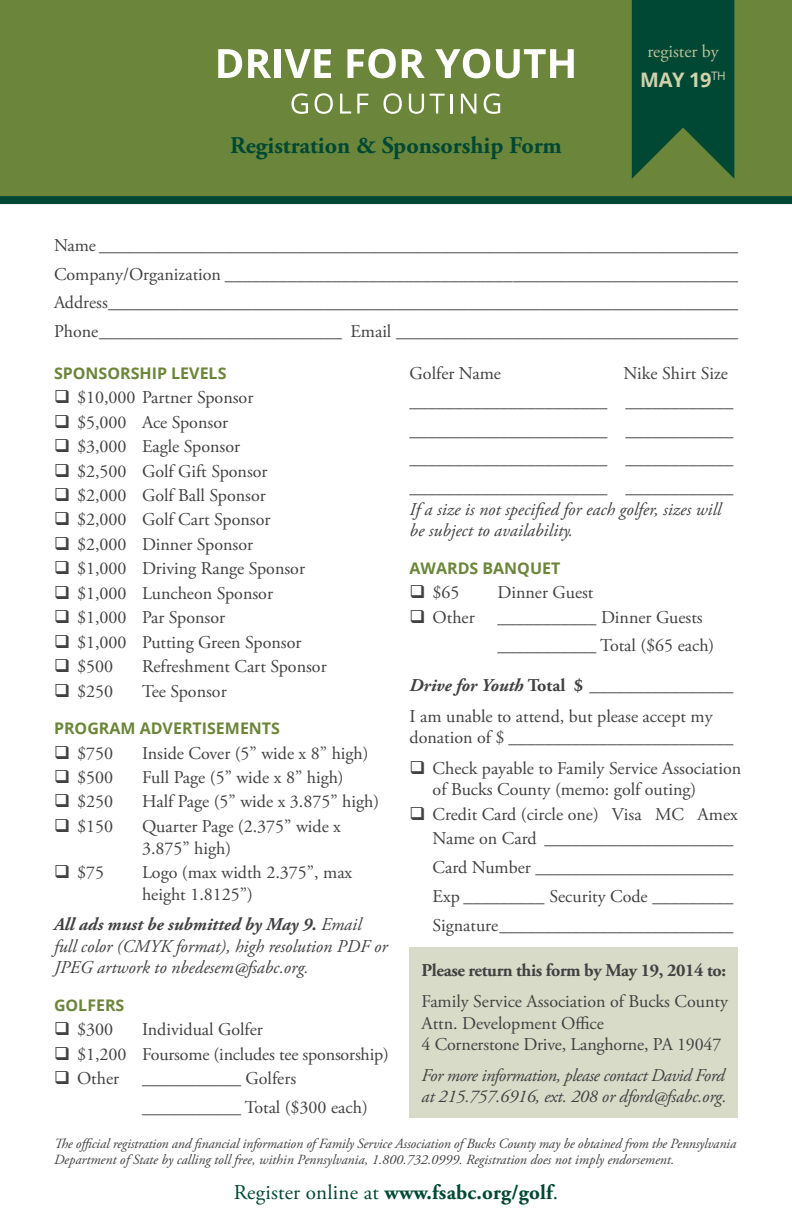
<style>
.page{position:relative;width:792px;height:1224px;background:#fff}
.page>*{position:absolute;margin:0;border:0;box-sizing:border-box;transform-origin:0 0}
.t1{font:700 24px "Adobe Garamond Pro";color:#004833}
.t2{font:700 21px "Adobe Garamond Pro";letter-spacing:.01em;color:#004833}
.t3{font:700 20px "Open Sans";color:#cfd2ab}
.t4{font:18px/28.8px "Adobe Garamond Pro";color:#414042}
.t5{font:italic 18px/21.6px "Adobe Garamond Pro";color:#414042}
.t6{font:italic 18px/21.6px "Adobe Garamond Pro";letter-spacing:-.025em;color:#414042}
.t7{font:700 18px "Adobe Garamond Pro";letter-spacing:-.02em;color:#414042}
.t8{font:18px "Adobe Garamond Pro";color:#bac19d}
.t9{font:700 16px "Open Sans";color:#6b863a}
.t10{font:italic 14px/16.8px "Adobe Garamond Pro";letter-spacing:-.01em;color:#414042}
.s1{font-weight:700}
.s2{font-weight:700;font-style:italic}
.s3{font-weight:400}
</style>
<div class="page">
<div style="left:410px;top:948px;width:328px;height:170px;background:#d8dbc8"></div>
<div style="left:0;top:0;width:792px;height:200px;background:#6b863a"></div>
<svg style="left:218px;top:49px;width:24px;height:29px"></svg>
<svg style="left:248px;top:49px;width:23px;height:29px"></svg>
<div style="left:275px;top:49px;width:6px;height:29px;background:#fff"></div>
<svg style="left:285px;top:49px;width:46px;height:29px"></svg>
<svg style="left:347px;top:49px;width:49px;height:29px"></svg>
<svg style="left:402px;top:49px;width:23px;height:29px"></svg>
<svg style="left:435px;top:49px;width:55px;height:29px"></svg>
<svg style="left:496px;top:49px;width:78px;height:29px"></svg>
<svg style="left:291px;top:93px;width:17px;height:21px"></svg>
<svg style="left:315px;top:93px;width:18px;height:21px"></svg>
<svg style="left:340px;top:94px;width:11px;height:20px"></svg>
<svg style="left:357px;top:94px;width:11px;height:20px"></svg>
<svg style="left:384px;top:93px;width:18px;height:21px"></svg>
<svg style="left:409px;top:94px;width:15px;height:20px"></svg>
<svg style="left:430px;top:94px;width:15px;height:20px"></svg>
<hr style="left:450px;top:94px;width:3px;height:20px;background:#fff">
<svg style="left:461px;top:94px;width:15px;height:20px"></svg>
<svg style="left:484px;top:93px;width:16px;height:21px"></svg>
<div style="left:0;top:196px;width:792px;height:8px;background:#004833"></div>
<svg style="left:632px;top:0;width:102px;height:179px"></svg>
<h1 class="t1" style="left:230px;top:131px;width:333px">Registration &amp; Sponsorship Form</h1>
<p class="t8" style="left:647px;top:40px;width:73px">register by</p>
<p class="t3" style="left:640px;top:65px;width:87px">MAY 19<sup>th</sup></p>
<p class="t4" style="left:54px;top:231px;width:685px;text-align:justify">Name _______________________________________________________________________ Company/Organization _________________________________________________________ Address______________________________________________________________________ Phone___________________________ Email ______________________________________</p>
<p class="t9" style="left:54px;top:361px;width:164px">SPONSORSHIP LEVELS</p>
<p class="t4" style="left:54px;top:384px;width:201px">❑ $10,000 Partner Sponsor</p>
<p class="t4" style="left:54px;top:408px;width:176px">❑ $5,000 Ace Sponsor</p>
<p class="t4" style="left:54px;top:433px;width:188px">❑ $3,000 Eagle Sponsor</p>
<p class="t4" style="left:54px;top:457px;width:215px">❑ $2,500 Golf Gift Sponsor</p>
<p class="t4" style="left:54px;top:482px;width:213px">❑ $2,000 Golf Ball Sponsor</p>
<p class="t4" style="left:54px;top:506px;width:218px">❑ $2,000 Golf Cart Sponsor</p>
<p class="t4" style="left:54px;top:530px;width:201px">❑ $2,000 Dinner Sponsor</p>
<p class="t4" style="left:54px;top:555px;width:253px">❑ $1,000 Driving Range Sponsor</p>
<p class="t4" style="left:54px;top:579px;width:221px">❑ $1,000 Luncheon Sponsor</p>
<p class="t4" style="left:54px;top:604px;width:173px">❑ $1,000 Par Sponsor</p>
<p class="t4" style="left:54px;top:628px;width:249px">❑ $1,000 Putting Green Sponsor</p>
<p class="t4" style="left:54px;top:653px;width:61px">❑ $500</p>
<p class="t4" style="left:142px;top:653px;width:186px">Refreshment Cart Sponsor</p>
<p class="t4" style="left:54px;top:677px;width:61px">❑ $250</p>
<p class="t4" style="left:142px;top:677px;width:86px">Tee Sponsor</p>
<p class="t9" style="left:54px;top:717px;width:226px">PROGRAM ADVERTISEMENTS</p>
<p class="t4" style="left:54px;top:739px;width:61px">❑ $750</p>
<p class="t4" style="left:142px;top:739px;width:228px">Inside Cover (5” wide x 8” high)</p>
<p class="t4" style="left:54px;top:764px;width:61px">❑ $500</p>
<p class="t4" style="left:142px;top:764px;width:203px">Full Page (5” wide x 8” high)</p>
<p class="t4" style="left:54px;top:788px;width:61px">❑ $250</p>
<p class="t4" style="left:142px;top:788px;width:239px">Half Page (5” wide x 3.875” high)</p>
<p class="t4" style="left:54px;top:812px;width:61px">❑ $150</p>
<p class="t4" style="left:142px;top:816px;width:201px;line-height:21.6px">Quarter Page (2.375” wide x<br>3.875” high)</p>
<p class="t4" style="left:54px;top:859px;width:52px">❑ $75</p>
<p class="t4" style="left:142px;top:862px;width:212px;line-height:21.6px">Logo (max width 2.375”, max height 1.8125”)</p>
<p class="t5" style="left:54px;top:914px;width:335px"><span class="s1">All ads must be submitted by May 9.</span> Email full color (CMYK format), high resolution PDF or<br>JPEG artwork to nbedesem@fsabc.org.</p>
<p class="t9" style="left:54px;top:994px;width:71px">GOLFERS</p>
<p class="t4" style="left:54px;top:1016px;width:61px">❑ $300</p>
<p class="t4" style="left:142px;top:1016px;width:122px">Individual Golfer</p>
<p class="t4" style="left:54px;top:1040px;width:336px">❑ $1,200 Foursome (includes tee sponsorship)</p>
<p class="t4" style="left:54px;top:1065px;width:67px">❑ Other</p>
<p class="t4" style="left:142px;top:1065px;width:227px">___________ Golfers ___________ Total ($300 each)</p>
<p class="t4" style="left:410px;top:360px;width:326px;text-indent:214px">Nike Shirt Size ______________________ ____________ ______________________ ____________ ______________________ ____________ ______________________ ____________</p>
<p class="t5" style="left:410px;top:499px;width:313px">If a size is not specified for each golfer, sizes will be subject to availability.</p>
<p class="t9" style="left:410px;top:556px;width:39px">AWARD</p>
<p class="t9" style="left:470px;top:556px;width:82px">S BANQUET</p>
<p class="t4" style="left:410px;top:579px;width:52px">❑ $65</p>
<p class="t4" style="left:498px;top:579px;width:97px">Dinner Guest</p>
<p class="t4" style="left:410px;top:603px;width:67px">❑ Other</p>
<p class="t4" style="left:498px;top:603px;width:218px">___________ Dinner Guests ___________ Total ($65 each)</p>
<p class="t4" style="left:410px;top:671px;width:325px;line-height:30.6px"><span class="s2">Drive for Youth</span> <span class="s1">Total $ ________________<br></span>I am unable to attend, but please accept my</p>
<p class="t7" style="left:410px;top:727px;width:325px"><span class="s3">donation of $</span> _________________________</p>
<p class="t4" style="left:433px;top:758px;width:310px;line-height:21.6px;text-indent:-23px">❑ Check payable to Family Service Association of Bucks County (memo: golf outing)</p>
<p class="t4" style="left:410px;top:803px;width:330px;line-height:24.4px;text-align:right">❑ Credit Card (circle one) Visa MC Amex<br>Name on Card _____________________</p>
<p class="t4" style="left:433px;top:854px;width:302px;text-align:justify">Card Number ______________________ Exp _________ Security Code _________ Signature__________________________</p>
<p class="t7" style="left:422px;top:960px;width:306px">Please return this form by May 19, 2014 to:</p>
<p class="t4" style="left:422px;top:991px;width:308px;line-height:21.6px">Family Service Association of Bucks County<br>Attn. Development Office<br>4 Cornerstone Drive, Langhorne, PA 19047</p>
<p class="t6" style="left:422px;top:1065px;width:306px">For more information, please contact David Ford at 215.757.6916, ext. 208 or dford@fsabc.org.</p>
<p class="t4" style="left:410px;top:360px;width:93px">Golfer Name</p>
<p class="t10" style="left:54px;top:1135px;width:684px">The official registration and financial information of Family Service Association of Bucks County may be obtained from the Pennsylvania<br>Department of State by calling toll free, within Pennsylvania, 1.800.732.0999. Registration does not imply endorsement.</p>
<p class="t2" style="left:234px;top:1180px;width:326px"><span class="s3">Register online at</span> www.fsabc.org/golf<span class="s3">.</span></p>
</div>
